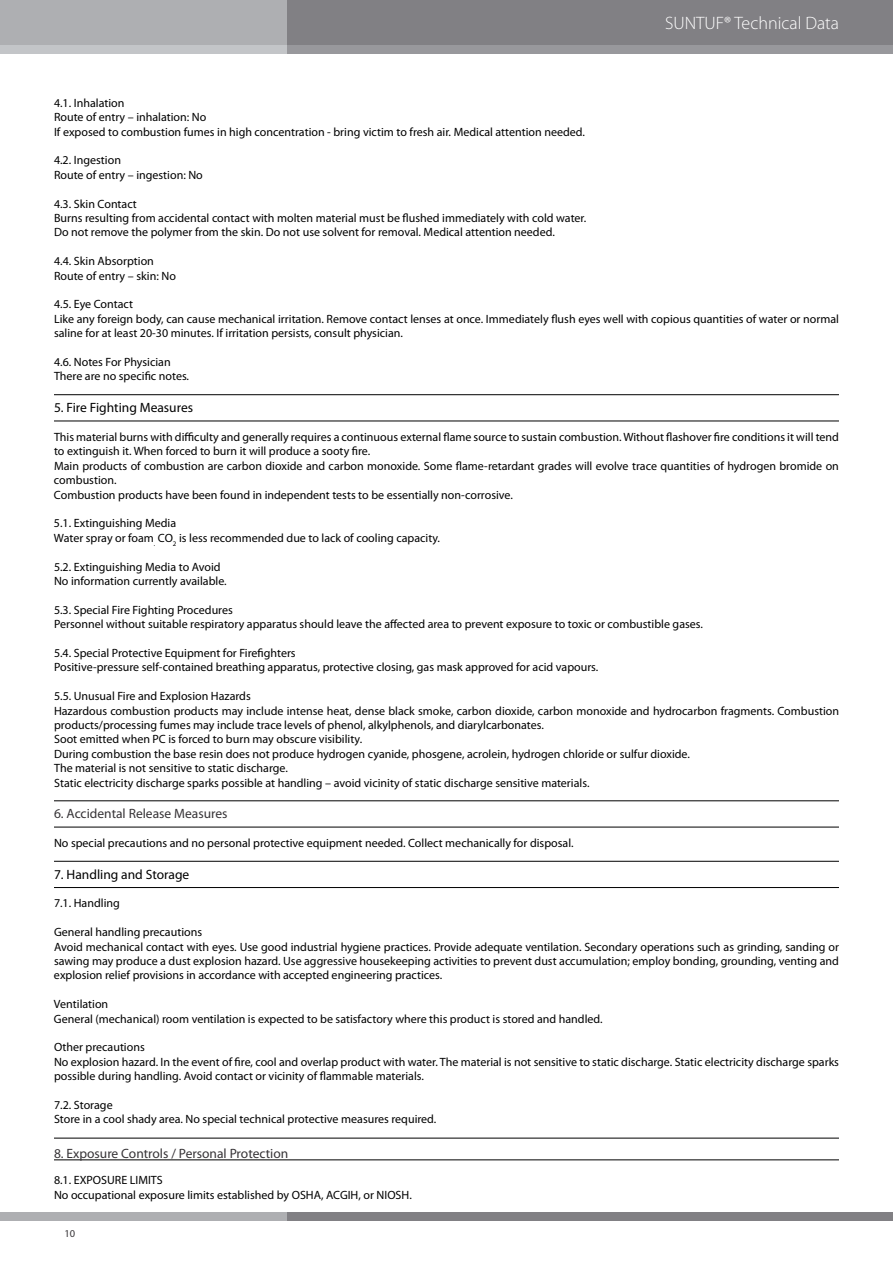
<style>
.page{position:relative;width:893px;height:1263px;background:#fff}
.page>*{position:absolute;margin:0;border:0;box-sizing:border-box;transform-origin:0 0}
.t1{font:300 18px "Myriad Pro";color:#fff}
.t2{font:13.5px "Myriad Pro";color:#373437}
.t3{font:13.5px "Myriad Pro";color:#000}
.t4{font:12px/14.4px "Myriad Pro";color:#000}
.t5{font:10.5px "Myriad Pro";color:#373437}
</style>
<div class="page">
<div style="left:286px;top:1212px;width:607px;height:9px;background:#818084"></div>
<div style="left:0;top:1212px;width:286px;height:9px;background:#aeafb2"></div>
<div style="left:286px;top:0;width:607px;height:54px;background:#818084"></div>
<div style="left:286px;top:45px;width:607px;height:9px;background:#98989c"></div>
<div style="left:0;top:0;width:286px;height:54px;background:#aeafb2"></div>
<div style="left:0;top:45px;width:286px;height:9px;background:#c3c5c8"></div>
<hr style="left:54px;top:394px;width:785px;height:1px;background:#000">
<hr style="left:54px;top:421px;width:785px;height:1px;background:#000">
<hr style="left:54px;top:800px;width:785px;height:1px;background:#000">
<hr style="left:54px;top:827px;width:785px;height:1px;background:#000">
<hr style="left:54px;top:861px;width:785px;height:1px;background:#000">
<hr style="left:54px;top:887px;width:785px;height:1px;background:#000">
<hr style="left:54px;top:1138px;width:785px;height:1px;background:#000">
<hr style="left:54px;top:1159px;width:785px;height:1px;background:#000">
<h1 class="t1" style="left:665px;top:13px;width:175px">SUNTUF® Technical Data</h1>
<p class="t4" style="left:54px;top:96px;width:532px">4.1. Inhalation<br>Route of entry – inhalation: No<br>If exposed to combustion fumes in high concentration - bring victim to fresh air. Medical attention needed.</p>
<p class="t4" style="left:54px;top:153px;width:150px">4.2. Ingestion<br>Route of entry – ingestion: No</p>
<p class="t4" style="left:54px;top:197px;width:534px">4.3. Skin Contact<br>Burns resulting from accidental contact with molten material must be flushed immediately with cold water.<br>Do not remove the polymer from the skin. Do not use solvent for removal. Medical attention needed.</p>
<p class="t4" style="left:54px;top:254px;width:123px">4.4. Skin Absorption<br>Route of entry – skin: No</p>
<p class="t4" style="left:54px;top:297px;width:786px">4.5. Eye Contact<br>Like any foreign body, can cause mechanical irritation. Remove contact lenses at once. Immediately flush eyes well with copious quantities of water or normal saline for at least 20-30 minutes. If irritation persists, consult physician.</p>
<p class="t4" style="left:54px;top:355px;width:137px">4.6. Notes For Physician<br>There are no specific notes.</p>
<p class="t3" style="left:54px;top:400px;width:141px">5. Fire Fighting Measures</p>
<p class="t4" style="left:54px;top:430px;width:786px">This material burns with difficulty and generally requires a continuous external flame source to sustain combustion. Without flashover fire conditions it will tend to extinguish it. When forced to burn it will produce a sooty fire.<br>Main products of combustion are carbon dioxide and carbon monoxide. Some flame-retardant grades will evolve trace quantities of hydrogen bromide on combustion.<br>Combustion products have been found in independent tests to be essentially non-corrosive.</p>
<p class="t4" style="left:54px;top:516px;width:388px">5.1. Extinguishing Media<br>Water spray or foam<sub>.</sub> CO<sub>2</sub> is less recommended due to lack of cooling capacity.</p>
<p class="t4" style="left:54px;top:559px;width:174px">5.2. Extinguishing Media to Avoid<br>No information currently available.</p>
<p class="t4" style="left:54px;top:603px;width:650px">5.3. Special Fire Fighting Procedures<br>Personnel without suitable respiratory apparatus should leave the affected area to prevent exposure to toxic or combustible gases.</p>
<p class="t4" style="left:54px;top:646px;width:546px">5.4. Special Protective Equipment for Firefighters<br>Positive-pressure self-contained breathing apparatus, protective closing, gas mask approved for acid vapours.</p>
<p class="t4" style="left:54px;top:689px;width:787px">5.5. Unusual Fire and Explosion Hazards<br>Hazardous combustion products may include intense heat, dense black smoke, carbon dioxide, carbon monoxide and hydrocarbon fragments. Combustion products/processing fumes may include trace levels of phenol, alkylphenols, and diarylcarbonates.<br>Soot emitted when PC is forced to burn may obscure visibility.<br>During combustion the base resin does not produce hydrogen cyanide, phosgene, acrolein, hydrogen chloride or sulfur dioxide.<br>The material is not sensitive to static discharge.<br>Static electricity discharge sparks possible at handling – avoid vicinity of static discharge sensitive materials.</p>
<p class="t2" style="left:54px;top:806px;width:175px">6. Accidental Release Measures</p>
<p class="t4" style="left:54px;top:836px;width:521px">No special precautions and no personal protective equipment needed. Collect mechanically for disposal.</p>
<p class="t3" style="left:54px;top:867px;width:137px">7. Handling and Storage</p>
<p class="t4" style="left:54px;top:896px;width:67px">7.1. Handling</p>
<p class="t4" style="left:54px;top:925px;width:786px">General handling precautions<br>Avoid mechanical contact with eyes. Use good industrial hygiene practices. Provide adequate ventilation. Secondary operations such as grinding, sanding or sawing may produce a dust explosion hazard. Use aggressive housekeeping activities to prevent dust accumulation; employ bonding, grounding, venting and explosion relief provisions in accordance with accepted engineering practices.</p>
<p class="t4" style="left:54px;top:997px;width:550px">Ventilation<br>General (mechanical) room ventilation is expected to be satisfactory where this product is stored and handled.</p>
<p class="t4" style="left:54px;top:1040px;width:786px">Other precautions<br>No explosion hazard. In the event of fire, cool and overlap product with water. The material is not sensitive to static discharge. Static electricity discharge sparks possible during handling. Avoid contact or vicinity of flammable materials.</p>
<p class="t4" style="left:54px;top:1098px;width:384px">7.2. Storage<br>Store in a cool shady area. No special technical protective measures required.</p>
<p class="t2" style="left:54px;top:1146px;width:236px">8. Exposure Controls / Personal Protection</p>
<p class="t4" style="left:54px;top:1173px;width:359px">8.1. EXPOSURE LIMITS<br>No occupational exposure limits established by OSHA, ACGIH, or NIOSH.</p>
<p class="t5" style="left:64px;top:1228px;width:12px">10</p>
</div>
